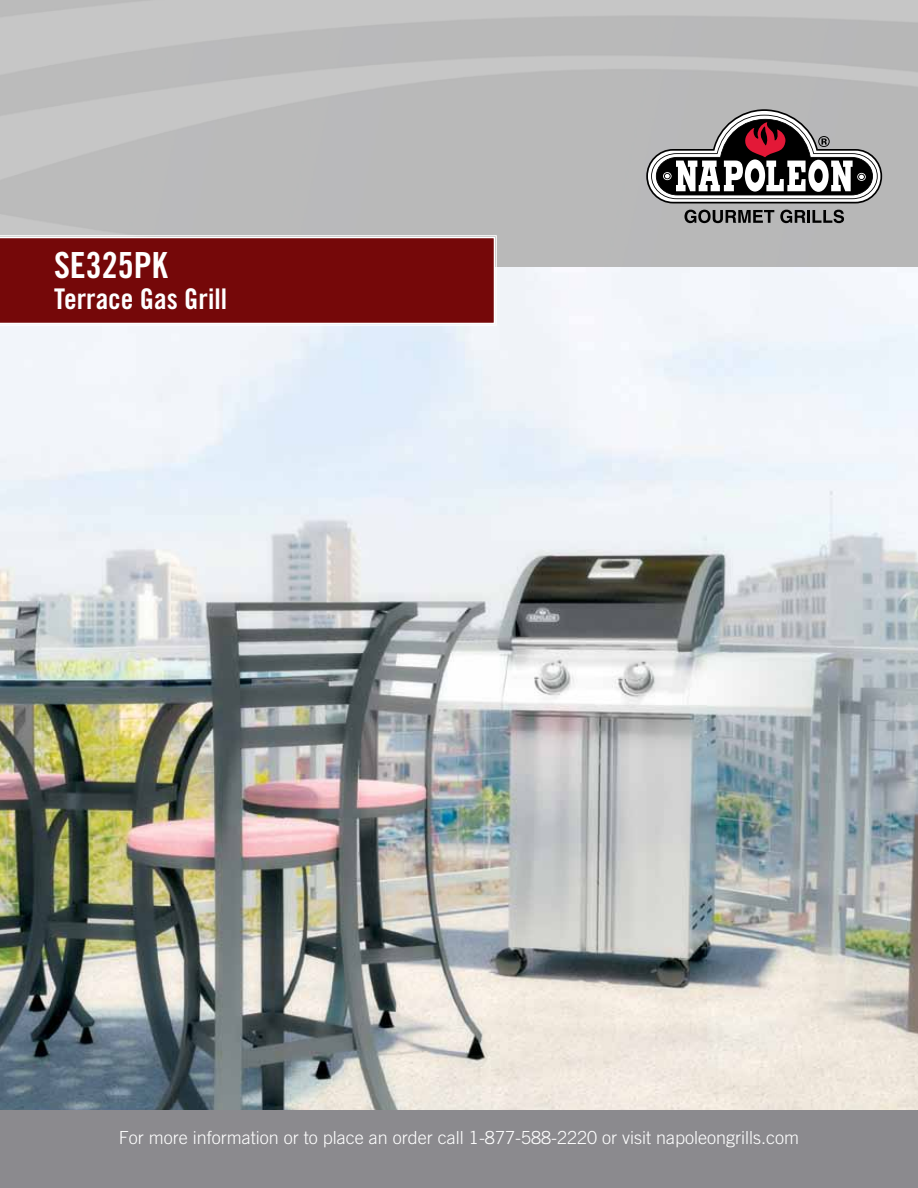
<style>
.page{position:relative;width:918px;height:1188px;background:#fff}
.page>*{position:absolute;margin:0;border:0;box-sizing:border-box;transform-origin:0 0}
.t1{font:36px "Trade Gothic LT Std Bd Cn 20";color:#fff}
.t2{font:28.5px "Trade Gothic LT Std Bd Cn 20";color:#fff}
.t3{font:300 18px "Trade Gothic LT Std";color:#fff}
</style>
<div class="page">
<img style="left:0;top:267px;width:918px;height:843px">
<div style="left:0;top:1110px;width:918px;height:78px;background:#8b8a8e"></div>
<img style="left:0;top:0;width:918px;height:267px">
<svg style="left:0;top:235px;width:497px;height:91px"></svg>
<svg style="left:0;top:236px;width:496px;height:89px;background:#7b1415"></svg>
<svg style="left:646px;top:109px;width:236px;height:94px"></svg>
<svg style="left:684px;top:210px;width:90px;height:13px"></svg>
<svg style="left:780px;top:210px;width:64px;height:13px"></svg>
<h1 class="t1" style="left:54px;top:243px;width:115px">SE325PK</h1>
<h2 class="t2" style="left:54px;top:282px;width:174px">Terrace Gas Grill</h2>
<p class="t3" style="left:119px;top:1127px;width:682px">For more information or to place an order call 1-877-588-2220 or visit napoleongrills.com</p>
</div>
